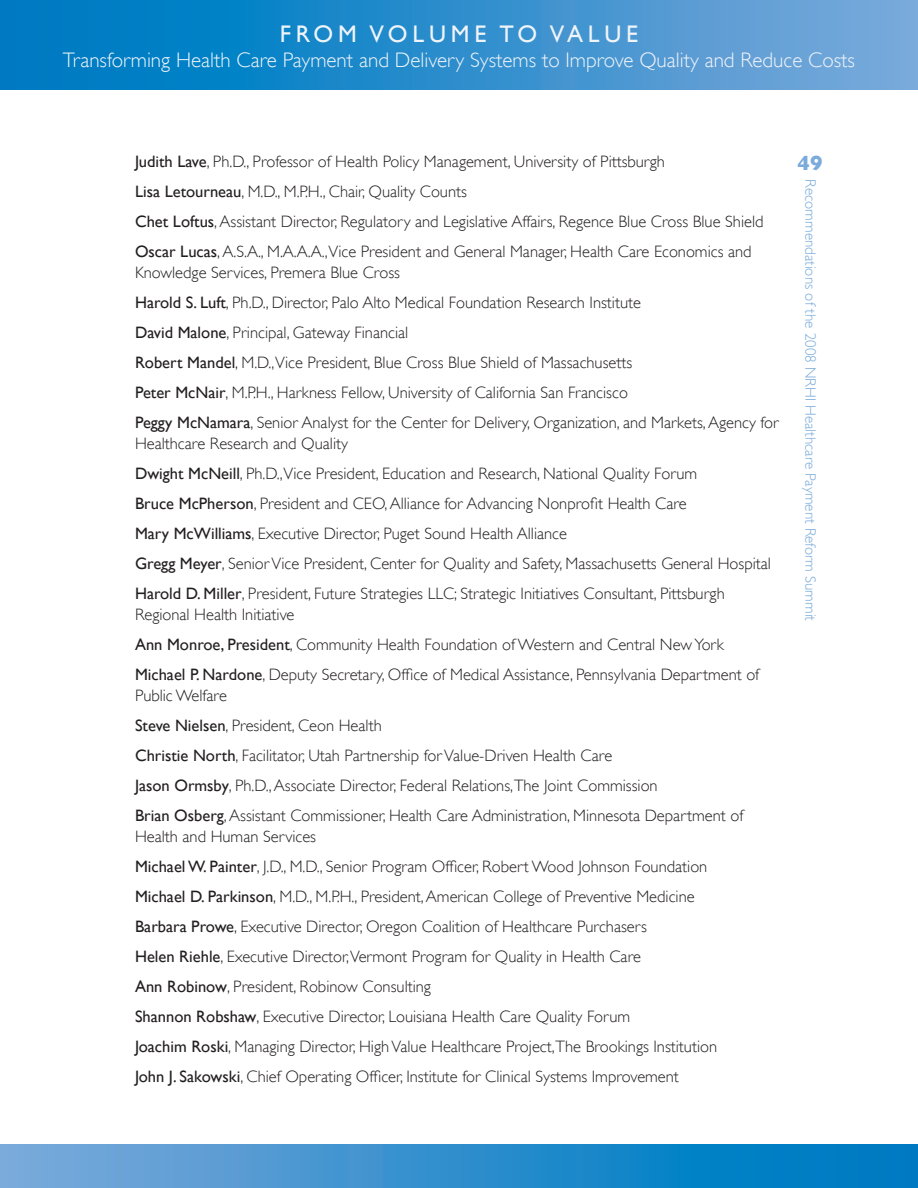
<style>
.page{position:relative;width:918px;height:1188px;background:#fff}
.page>*{position:absolute;margin:0;border:0;box-sizing:border-box;transform-origin:0 0}
.t1{font:24px "Gill Sans";letter-spacing:.2em;color:#eff4fa}
.t2{font:300 21px "Gill Sans";color:#eff4fa}
.t3{font:700 21px "Gill Sans";color:#7aabdb}
.t4{font:300 16.5px/30px "Gill Sans";color:#231f20}
.t5{font:300 15px "Gill Sans";color:#7aabdb}
.s1{font-weight:400}
</style>
<div class="page">
<div style="left:1px;top:0;width:917px;height:90px;background:linear-gradient(to right,#0076c0,#79a8da)"></div>
<div style="left:1px;top:1144px;width:917px;height:44px;background:linear-gradient(to right,#7aa9da,#0076c0)"></div>
<h1 class="t1" style="left:280px;top:20px;width:360px">FROM VOLUME TO VALUE</h1>
<p class="t2" style="left:63px;top:48px;width:794px">Transforming Health Care Payment and Delivery Systems to Improve Quality and Reduce Costs</p>
<p class="t4" style="left:135px;top:147px;width:630px"><span class="s1">Judith Lave</span>, Ph.D., Professor of Health Policy Management, University of Pittsburgh<br><span class="s1">Lisa Letourneau</span>, M.D., M.P.H., Chair, Quality Counts<br><span class="s1">Chet Loftus</span>, Assistant Director, Regulatory and Legislative Affairs, Regence Blue Cross Blue Shield <span class="s1">Oscar Lucas</span>, A.S.A., M.A.A.A.,Vice President and General Manager, Health Care Economics and</p>
<p class="t4" style="left:135px;top:258px;width:645px">Knowledge Services, Premera Blue Cross<br><span class="s1">Harold S. Luft</span>, Ph.D., Director, Palo Alto Medical Foundation Research Institute<br><span class="s1">David Malone</span>, Principal, Gateway Financial<br><span class="s1">Robert Mandel</span>, M.D.,Vice President, Blue Cross Blue Shield of Massachusetts<br><span class="s1">Peter McNair</span>, M.P.H., Harkness Fellow, University of California San Francisco<br><span class="s1">Peggy McNamara</span>, Senior Analyst for the Center for Delivery, Organization, and Markets, Agency for</p>
<p class="t4" style="left:135px;top:429px;width:638px">Healthcare Research and Quality<br><span class="s1">Dwight McNeill</span>, Ph.D.,Vice President, Education and Research, National Quality Forum<br><span class="s1">Bruce McPherson</span>, President and CEO, Alliance for Advancing Nonprofit Health Care<br><span class="s1">Mary McWilliams</span>, Executive Director, Puget Sound Health Alliance<br><span class="s1">Gregg Meyer</span>, Senior Vice President, Center for Quality and Safety, Massachusetts General Hospital <span class="s1">Harold D. Miller</span>, President, Future Strategies LLC; Strategic Initiatives Consultant, Pittsburgh</p>
<p class="t4" style="left:135px;top:600px;width:626px">Regional Health Initiative<br><span class="s1">Ann Monroe, President</span>, Community Health Foundation of Western and Central New York<br><span class="s1">Michael P. Nardone</span>, Deputy Secretary, Office of Medical Assistance, Pennsylvania Department of</p>
<p class="t4" style="left:135px;top:681px;width:610px">Public Welfare<br><span class="s1">Steve Nielsen</span>, President, Ceon Health<br><span class="s1">Christie North</span>, Facilitator, Utah Partnership for Value-Driven Health Care<br><span class="s1">Jason Ormsby</span>, Ph.D., Associate Director, Federal Relations,The Joint Commission<br><span class="s1">Brian Osberg</span>, Assistant Commissioner, Health Care Administration, Minnesota Department of</p>
<p class="t4" style="left:135px;top:822px;width:584px">Health and Human Services<br><span class="s1">Michael W. Painter</span>, J.D., M.D., Senior Program Officer, Robert Wood Johnson Foundation <span class="s1">Michael D. Parkinson</span>, M.D., M.P.H., President, American College of Preventive Medicine <span class="s1">Barbara Prowe</span>, Executive Director, Oregon Coalition of Healthcare Purchasers<br><span class="s1">Helen Riehle</span>, Executive Director,Vermont Program for Quality in Health Care<br><span class="s1">Ann Robinow</span>, President, Robinow Consulting<br><span class="s1">Shannon Robshaw</span>, Executive Director, Louisiana Health Care Quality Forum<br><span class="s1">Joachim Roski</span>, Managing Director, High Value Healthcare Project,The Brookings Institution <span class="s1">John J. Sakowski</span>, Chief Operating Officer, Institute for Clinical Systems Improvement</p>
<p class="t3" style="left:798px;top:151px;width:25px">49</p>
<p class="t5" style="left:819px;top:179px;width:443px;rotate:90deg">Recommendations of the 2008 NRHI Healthcare Payment Reform Summit</p>
</div>
